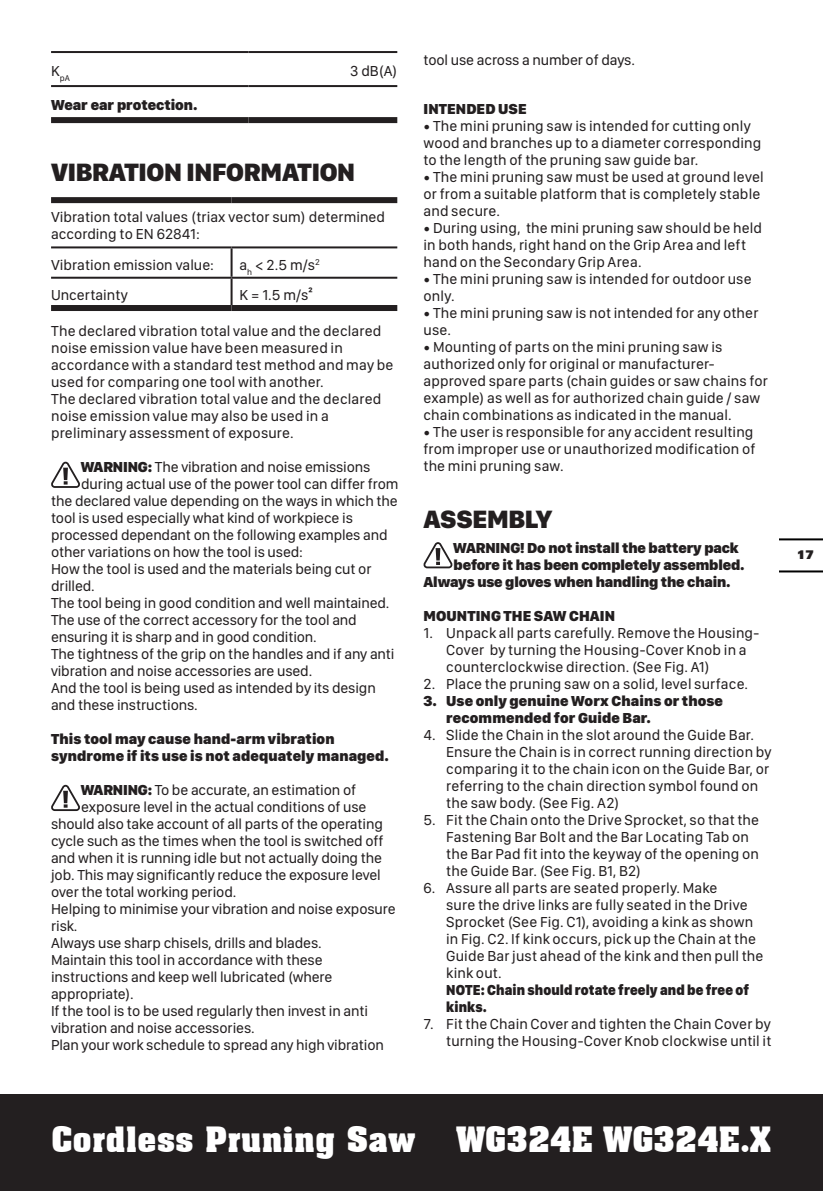
<style>
.page{position:relative;width:823px;height:1191px;background:#fff}
.page>*{position:absolute;margin:0;border:0;box-sizing:border-box;transform-origin:0 0}
.t1{font:700 34px "Aachen BT";color:#fff}
.t2{font:900 26px "SF Compact Display";letter-spacing:-.01em;color:#231f20}
.t3{font:15px/17px "SF Compact Display";letter-spacing:.005em;color:#231f20}
.t4{font:900 15px/17px "SF Compact Display";letter-spacing:.005em;color:#231f20}
.t5{font:900 15px/17px "SF Compact Display";letter-spacing:.005em;color:#231f20;scale:.91 1}
.t6{font:900 12px "Univers";color:#231f20}
.t7{font:8.8px "SF Compact Display";color:#231f20}
.s1{font-weight:900}
</style>
<div class="page">
<div style="left:0;top:1094px;width:822px;height:97px;background:#231f20"></div>
<hr style="left:779px;top:570px;width:43px;height:2px;background:#000">
<hr style="left:779px;top:538px;width:43px;height:2px;background:#000">
<hr style="left:51px;top:51px;width:197px;height:2px;background:#231f20">
<hr style="left:248px;top:51px;width:149px;height:2px;background:#231f20">
<hr style="left:51px;top:85px;width:197px;height:2px;background:#231f20">
<hr style="left:248px;top:85px;width:149px;height:2px;background:#231f20">
<div style="left:51px;top:117px;width:197px;height:6px;background:#231f20"></div>
<div style="left:248px;top:117px;width:149px;height:6px;background:#231f20"></div>
<hr style="left:230px;top:248px;width:2px;height:29px;background:#231f20">
<hr style="left:51px;top:277px;width:180px;height:2px;background:#231f20">
<hr style="left:231px;top:277px;width:166px;height:2px;background:#231f20">
<hr style="left:230px;top:279px;width:2px;height:26px;background:#231f20">
<hr style="left:51px;top:246px;width:180px;height:2px;background:#231f20">
<hr style="left:231px;top:246px;width:166px;height:2px;background:#231f20">
<div style="left:51px;top:305px;width:180px;height:6px;background:#231f20"></div>
<div style="left:231px;top:305px;width:166px;height:6px;background:#231f20"></div>
<div style="left:51px;top:197px;width:180px;height:6px;background:#231f20"></div>
<div style="left:231px;top:197px;width:166px;height:6px;background:#231f20"></div>
<svg style="left:51px;top:462px;width:29px;height:26px"></svg>
<svg style="left:51px;top:785px;width:29px;height:26px"></svg>
<svg style="left:423px;top:542px;width:29px;height:26px"></svg>
<p class="t7" style="left:51px;top:72px;width:20px"><sup>K</sup>pA</p>
<p class="t3" style="left:350px;top:62px;width:49px">3 dB(A)</p>
<p class="t4" style="left:51px;top:96px;width:148px">Wear ear protection.</p>
<p class="t2" style="left:51px;top:154px;width:305px">VIBRATION INFORMATION</p>
<p class="t3" style="left:51px;top:208px;width:335px">Vibration total values (triax vector sum) determined according to EN 62841:</p>
<p class="t3" style="left:51px;top:255px;width:164px">Vibration emission value:</p>
<p class="t3" style="left:239px;top:255px;width:82px">a<sub>h</sub> &lt; 2.5 m/s<sup>2</sup></p>
<p class="t3" style="left:51px;top:286px;width:78px">Uncertainty</p>
<p class="t3" style="left:239px;top:286px;width:74px">K = 1.5 m/s²</p>
<p class="t3" style="left:51px;top:322px;width:344px">The declared vibration total value and the declared noise emission value have been measured in accordance with a standard test method and may be used for comparing one tool with another.</p>
<p class="t3" style="left:51px;top:390px;width:331px">The declared vibration total value and the declared noise emission value may also be used in a preliminary assessment of exposure.</p>
<p class="t3" style="left:81px;top:458px;width:291px"><span class="s1">WARNING:</span> The vibration and noise emissions</p>
<p class="t3" style="left:81px;top:475px;width:318px">during actual use of the power tool can differ from</p>
<p class="t3" style="left:51px;top:492px;width:348px">the declared value depending on the ways in which the</p>
<p class="t3" style="left:51px;top:509px;width:303px">tool is used especially what kind of workpiece is</p>
<p class="t3" style="left:51px;top:526px;width:338px">processed dependant on the following examples and</p>
<p class="t3" style="left:51px;top:543px;width:253px">other variations on how the tool is used:</p>
<p class="t3" style="left:51px;top:560px;width:322px">How the tool is used and the materials being cut or drilled.</p>
<p class="t3" style="left:51px;top:594px;width:340px">The tool being in good condition and well maintained.</p>
<p class="t3" style="left:51px;top:611px;width:307px">The use of the correct accessory for the tool and ensuring it is sharp and in good condition.</p>
<p class="t3" style="left:51px;top:645px;width:345px">The tightness of the grip on the handles and if any anti vibration and noise accessories are used.</p>
<p class="t3" style="left:51px;top:679px;width:326px">And the tool is being used as intended by its design and these instructions.</p>
<p class="t4" style="left:51px;top:730px;width:339px">This tool may cause hand-arm vibration syndrome if its use is not adequately managed.</p>
<p class="t3" style="left:81px;top:781px;width:277px"><span class="s1">WARNING:</span> To be accurate, an estimation of</p>
<p class="t3" style="left:81px;top:798px;width:286px">exposure level in the actual conditions of use</p>
<p class="t3" style="left:51px;top:815px;width:333px">should also take account of all parts of the operating</p>
<p class="t3" style="left:51px;top:832px;width:334px">cycle such as the times when the tool is switched off</p>
<p class="t3" style="left:51px;top:849px;width:332px">and when it is running idle but not actually doing the</p>
<p class="t3" style="left:51px;top:866px;width:331px">job. This may significantly reduce the exposure level</p>
<p class="t3" style="left:51px;top:883px;width:187px">over the total working period.</p>
<p class="t3" style="left:51px;top:900px;width:346px">Helping to minimise your vibration and noise exposure risk.</p>
<p class="t3" style="left:51px;top:934px;width:272px">Always use sharp chisels, drills and blades.</p>
<p class="t3" style="left:51px;top:951px;width:283px">Maintain this tool in accordance with these instructions and keep well lubricated (where appropriate).</p>
<p class="t3" style="left:51px;top:1002px;width:318px">If the tool is to be used regularly then invest in anti vibration and noise accessories.</p>
<p class="t3" style="left:51px;top:1036px;width:334px">Plan your work schedule to spread any high vibration</p>
<p class="t3" style="left:423px;top:51px;width:213px">tool use across a number of days.</p>
<p class="t4" style="left:423px;top:100px;width:105px">INTENDED USE</p>
<p class="t3" style="left:423px;top:117px;width:339px">• The mini pruning saw is intended for cutting only wood and branches up to a diameter corresponding to the length of the pruning saw guide bar.</p>
<p class="t3" style="left:423px;top:168px;width:341px">• The mini pruning saw must be used at ground level or from a suitable platform that is completely stable and secure.</p>
<p class="t3" style="left:423px;top:219px;width:340px">• During using, the mini pruning saw should be held in both hands, right hand on the Grip Area and left hand on the Secondary Grip Area.</p>
<p class="t3" style="left:423px;top:270px;width:329px">• The mini pruning saw is intended for outdoor use only.</p>
<p class="t3" style="left:423px;top:304px;width:336px">• The mini pruning saw is not intended for any other use.</p>
<p class="t3" style="left:423px;top:338px;width:345px">• Mounting of parts on the mini pruning saw is authorized only for original or manufacturer&shy;approved spare parts (chain guides or saw chains for example) as well as for authorized chain guide / saw chain combinations as indicated in the manual.</p>
<p class="t3" style="left:423px;top:423px;width:333px">• The user is responsible for any accident resulting from improper use or unauthorized modification of the mini pruning saw.</p>
<p class="t2" style="left:423px;top:500px;width:130px">ASSEMBLY</p>
<p class="t4" style="left:453px;top:538px;width:293px">WARNING! Do not install the battery pack before it has been completely assembled.</p>
<p class="t4" style="left:423px;top:572px;width:308px">Always use gloves when handling the chain.</p>
<p class="t4" style="left:423px;top:606px;width:193px">MOUNTING THE SAW CHAIN</p>
<p class="t3" style="left:446px;top:623px;width:314px;text-indent:-23px">1. Unpack all parts carefully. Remove the Housing-<br>Cover by turning the Housing-Cover Knob in a counterclockwise direction. (See Fig. A1)</p>
<p class="t3" style="left:423px;top:674px;width:326px">2. Place the pruning saw on a solid, level surface.</p>
<p class="t4" style="left:446px;top:691px;width:278px;text-indent:-23px">3. Use only genuine Worx Chains or those recommended for Guide Bar.</p>
<p class="t3" style="left:446px;top:725px;width:327px;text-indent:-23px">4. Slide the Chain in the slot around the Guide Bar.<br>Ensure the Chain is in correct running direction by comparing it to the chain icon on the Guide Bar, or referring to the chain direction symbol found on the saw body. (See Fig. A2)</p>
<p class="t3" style="left:446px;top:810px;width:314px;text-indent:-23px">5. Fit the Chain onto the Drive Sprocket, so that the Fastening Bar Bolt and the Bar Locating Tab on the Bar Pad fit into the keyway of the opening on the Guide Bar. (See Fig. B1, B2)</p>
<p class="t3" style="left:446px;top:878px;width:318px;text-indent:-23px">6. Assure all parts are seated properly. Make<br>sure the drive links are fully seated in the Drive Sprocket (See Fig. C1), avoiding a kink as shown in Fig. C2. If kink occurs, pick up the Chain at the Guide Bar just ahead of the kink and then pull the kink out.</p>
<p class="t5" style="left:446px;top:980px;width:334px">NOTE: Chain should rotate freely and be free of kinks.</p>
<p class="t3" style="left:423px;top:1014px;width:349px;text-align:right">7. Fit the Chain Cover and tighten the Chain Cover by turning the Housing-Cover Knob clockwise until it</p>
<p class="t6" style="left:796px;top:546px;width:18px">17</p>
<h1 class="t1" style="left:51px;top:1118px;width:721px">Cordless Pruning Saw WG324E WG324E.X</h1>
</div>
